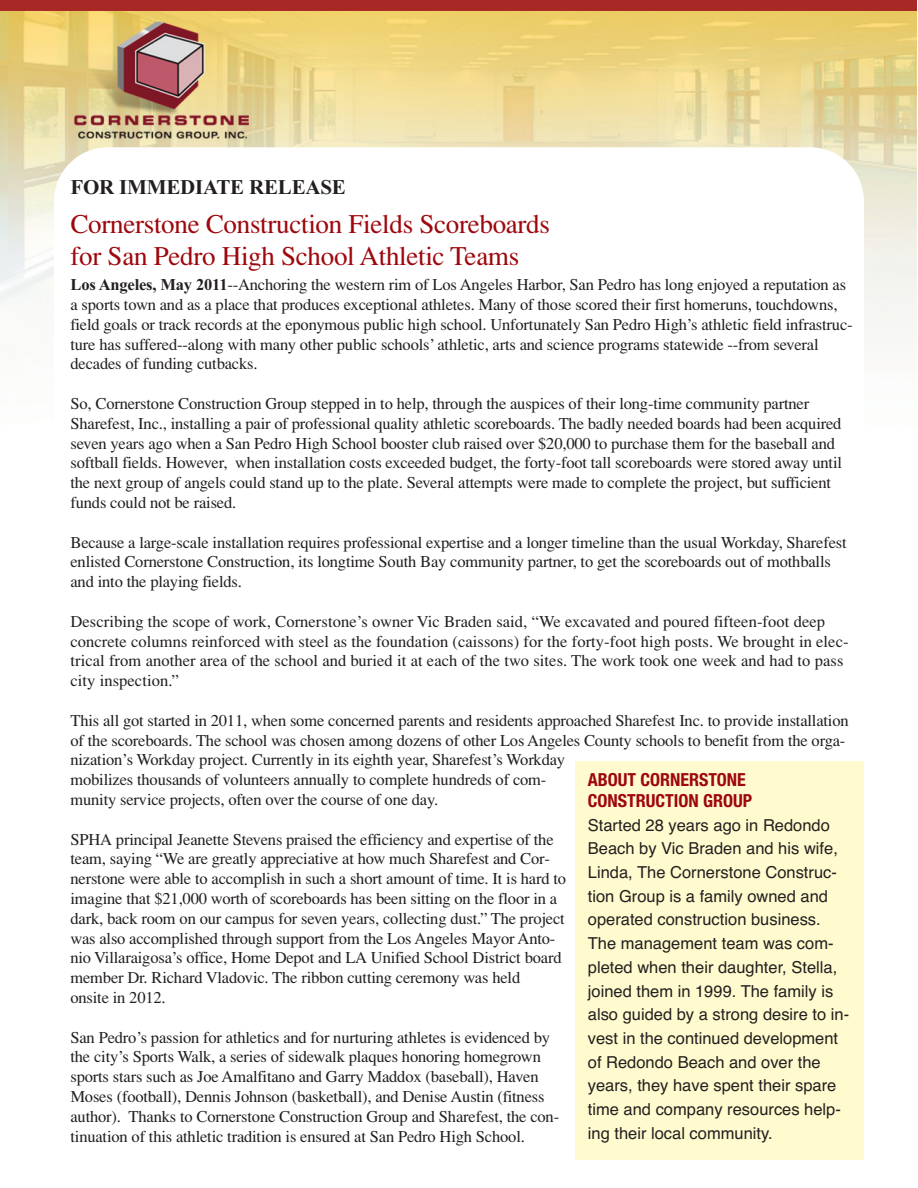
<style>
.page{position:relative;width:918px;height:1188px;background:#fff}
.page>*{position:absolute;margin:0;border:0;box-sizing:border-box;transform-origin:0 0}
.t1{font:27px/32.4px "Times";letter-spacing:-.01em;color:#9d070d}
.t2{font:700 21px "Times New Roman";letter-spacing:-.01em;color:#231f20}
.t3{font:700 condensed 18px/20.7px "Helvetica Neue";color:#9d070d}
.t4{font:16.5px/19.8px "Times";letter-spacing:-.01em;color:#231f20}
.t5{font:16.5px/23.7px "Helvetica";color:#231f20}
.s1{font-family:"Times New Roman";font-weight:700}
</style>
<div class="page">
<img style="left:0;top:0;width:916px;height:1160px">
<div style="left:54px;top:147px;width:810px;height:987px;background:#fff;border-radius:54px"></div>
<div style="left:576px;top:761px;width:288px;height:399px;background:#fffbce"></div>
<p class="t2" style="left:70px;top:174px;width:277px">FOR IMMEDIATE RELEASE</p>
<h1 class="t1" style="left:70px;top:210px;width:481px">Cornerstone Construction Fields Scoreboards for San Pedro High School Athletic Teams</h1>
<p class="t4" style="left:70px;top:276px;width:784px"><span class="s1">Los Angeles, May 2011</span>--Anchoring the western rim of Los Angeles Harbor, San Pedro has long enjoyed a reputation as a sports town and as a place that produces exceptional athletes. Many of those scored their first homeruns, touchdowns, field goals or track records at the eponymous public high school. Unfortunately San Pedro High’s athletic field infrastruc&shy;ture has suffered--along with many other public schools’ athletic, arts and science programs statewide --from several decades of funding cutbacks.</p>
<p class="t4" style="left:70px;top:395px;width:773px">So, Cornerstone Construction Group stepped in to help, through the auspices of their long-time community partner Sharefest, Inc., installing a pair of professional quality athletic scoreboards. The badly needed boards had been acquired seven years ago when a San Pedro High School booster club raised over $20,000 to purchase them for the baseball and softball fields. However, when installation costs exceeded budget, the forty-foot tall scoreboards were stored away until the next group of angels could stand up to the plate. Several attempts were made to complete the project, but sufficient funds could not be raised.</p>
<p class="t4" style="left:70px;top:534px;width:778px">Because a large-scale installation requires professional expertise and a longer timeline than the usual Workday, Sharefest enlisted Cornerstone Construction, its longtime South Bay community partner, to get the scoreboards out of mothballs and into the playing fields.</p>
<p class="t4" style="left:70px;top:613px;width:780px">Describing the scope of work, Cornerstone’s owner Vic Braden said, “We excavated and poured fifteen-foot deep concrete columns reinforced with steel as the foundation (caissons) for the forty-foot high posts. We brought in elec&shy;trical from another area of the school and buried it at each of the two sites. The work took one week and had to pass city inspection.”</p>
<p class="t4" style="left:70px;top:712px;width:780px">This all got started in 2011, when some concerned parents and residents approached Sharefest Inc. to provide installation of the scoreboards. The school was chosen among dozens of other Los Angeles County schools to benefit from the orga&shy;nization’s Workday project. Currently in its eighth year, Sharefest’s Workday<br>mobilizes thousands of volunteers annually to complete hundreds of com-<br>munity service projects, often over the course of one day.</p>
<p class="t4" style="left:70px;top:831px;width:497px">SPHA principal Jeanette Stevens praised the efficiency and expertise of the team, saying “We are greatly appreciative at how much Sharefest and Cor&shy;nerstone were able to accomplish in such a short amount of time. It is hard to imagine that $21,000 worth of scoreboards has been sitting on the floor in a dark, back room on our campus for seven years, collecting dust.” The project was also accomplished through support from the Los Angeles Mayor Anto&shy;nio Villaraigosa’s office, Home Depot and LA Unified School District board member Dr. Richard Vladovic. The ribbon cutting ceremony was held<br>onsite in 2012.</p>
<p class="t4" style="left:70px;top:1029px;width:490px">San Pedro’s passion for athletics and for nurturing athletes is evidenced by the city’s Sports Walk, a series of sidewalk plaques honoring homegrown sports stars such as Joe Amalfitano and Garry Maddox (baseball), Haven Moses (football), Dennis Johnson (basketball), and Denise Austin (fitness author). Thanks to Cornerstone Construction Group and Sharefest, the con&shy;tinuation of this athletic tradition is ensured at San Pedro High School.</p>
<p class="t3" style="left:588px;top:771px;width:166px">ABOUT CORNERSTONE<br>CONSTRUCTION GROUP</p>
<p class="t5" style="left:588px;top:815px;width:263px">Started 28 years ago in Redondo<br>Beach by Vic Braden and his wife,<br>Linda, The Cornerstone Construc&shy;tion Group is a family owned and operated construction business.<br>The management team was com&shy;pleted when their daughter, Stella, joined them in 1999. The family is also guided by a strong desire to in&shy;vest in the continued development of Redondo Beach and over the years, they have spent their spare time and company resources help&shy;ing their local community.</p>
</div>
